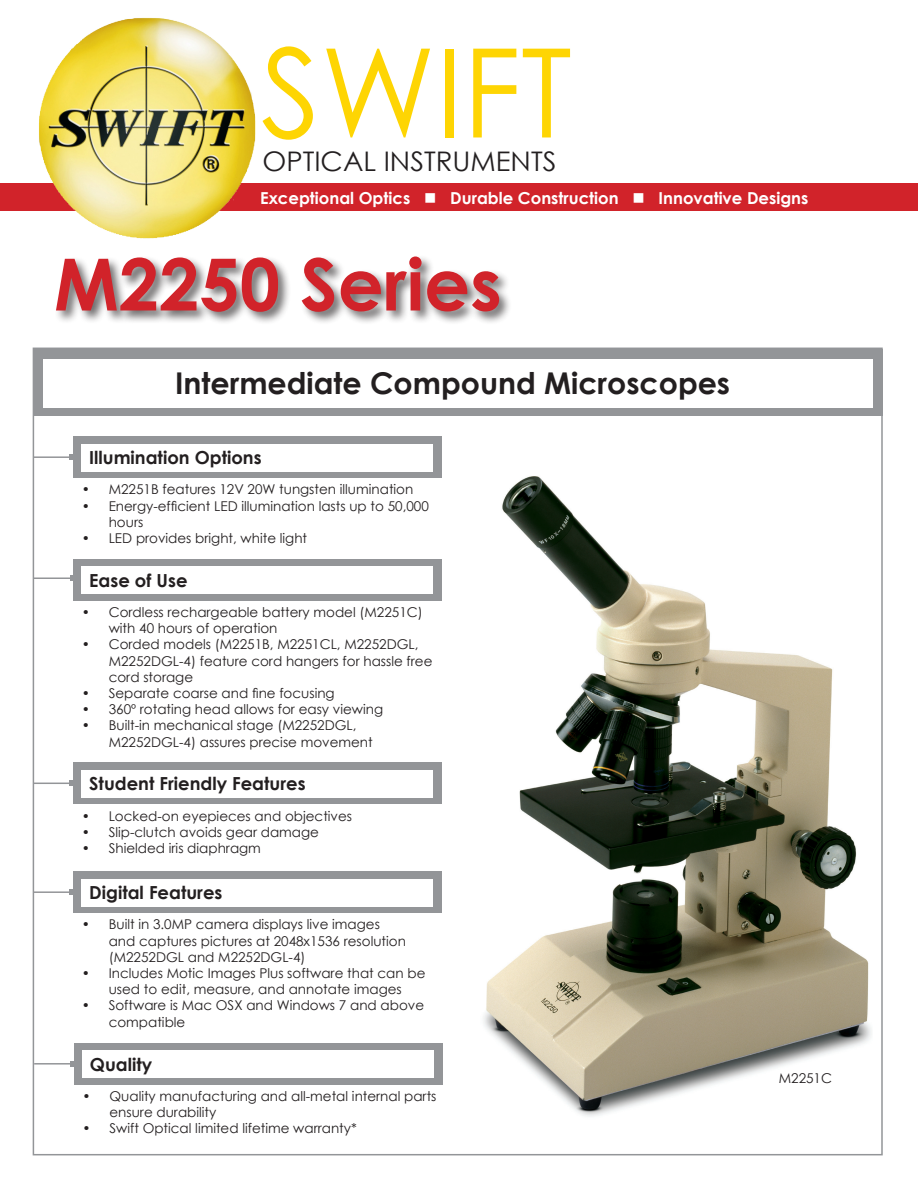
<style>
.page{position:relative;width:918px;height:1188px;background:#fff}
.page>*{position:absolute;margin:0;border:0;box-sizing:border-box;transform-origin:0 0}
.t1{font:123.6px "Century Gothic";color:#fed503}
.t2{font:700 72px "Century Gothic";color:#d1232a}
.t3{font:700 30px "Century Gothic";color:#231f20}
.t4{font:27px "Century Gothic";color:#231f20}
.t5{font:700 18px "Century Gothic";color:#231f20}
.t6{font:700 16.5px "Century Gothic";color:#fff}
.t7{font:13.5px/16.2px "Century Gothic";color:#231f20}
</style>
<div class="page">
<div style="left:0;top:184px;width:918px;height:27px;background:#d1232a"></div>
<img style="left:33px;top:17px;width:229px;height:222px">
<img style="left:483px;top:476px;width:389px;height:641px">
<div style="left:54px;top:254px;width:458px;height:71px;background:#231f20;opacity:.65"></div>
<div style="left:33px;top:349px;width:850px;height:67px;background:#939598"></div>
<div style="left:43px;top:359px;width:829px;height:48px;background:#fff"></div>
<hr style="left:33px;top:456px;width:39px;height:2px;background:#939598">
<svg style="left:69px;top:454px;width:5px;height:6px"></svg>
<div style="left:74px;top:436px;width:368px;height:42px;background:#939598"></div>
<div style="left:82px;top:444px;width:351px;height:27px;background:#fff"></div>
<hr style="left:34px;top:577px;width:39px;height:2px;background:#939598">
<svg style="left:70px;top:575px;width:4px;height:6px"></svg>
<div style="left:74px;top:559px;width:368px;height:41px;background:#939598"></div>
<div style="left:82px;top:567px;width:351px;height:27px;background:#fff"></div>
<hr style="left:33px;top:783px;width:39px;height:1px;background:#939598">
<svg style="left:69px;top:780px;width:5px;height:6px"></svg>
<div style="left:74px;top:763px;width:368px;height:41px;background:#939598"></div>
<div style="left:82px;top:770px;width:351px;height:27px;background:#fff"></div>
<hr style="left:33px;top:891px;width:39px;height:2px;background:#939598">
<svg style="left:69px;top:889px;width:5px;height:6px"></svg>
<div style="left:74px;top:872px;width:368px;height:41px;background:#939598"></div>
<div style="left:82px;top:879px;width:351px;height:27px;background:#fff"></div>
<hr style="left:34px;top:1063px;width:39px;height:2px;background:#939598">
<svg style="left:70px;top:1061px;width:5px;height:6px"></svg>
<div style="left:75px;top:1043px;width:368px;height:41px;background:#939598"></div>
<div style="left:82px;top:1051px;width:352px;height:27px;background:#fff"></div>
<p class="t1" style="left:261px;top:6px;width:313px">SWIFT</p>
<p class="t4" style="left:262px;top:142px;width:296px">OPTICAL INSTRUMENTS</p>
<p class="t6" style="left:260px;top:185px;width:550px">Exceptional Optics ■ Durable Construction ■ Innovative Designs</p>
<p class="t2" style="left:54px;top:230px;width:449px">M2250 Series</p>
<p class="t3" style="left:175px;top:361px;width:556px">Intermediate Compound Microscopes</p>
<p class="t5" style="left:89px;top:444px;width:174px">Illumination Options</p>
<p class="t7" style="left:82px;top:481px;width:333px">• M2251B features 12V 20W tungsten illumination</p>
<p class="t7" style="left:109px;top:497px;width:322px;text-indent:-27px">• Energy-efficient LED illumination lasts up to 50,000 hours</p>
<p class="t7" style="left:82px;top:530px;width:227px">• LED provides bright, white light</p>
<p class="t5" style="left:89px;top:567px;width:100px">Ease of Use</p>
<p class="t7" style="left:109px;top:604px;width:316px;text-indent:-27px">• Cordless rechargeable battery model (M2251C) with 40 hours of operation</p>
<p class="t7" style="left:109px;top:636px;width:325px;text-indent:-27px">• Corded models (M2251B, M2251CL, M2252DGL,<br>M2252DGL-4) feature cord hangers for hassle free cord storage</p>
<p class="t7" style="left:82px;top:685px;width:254px">• Separate coarse and fine focusing</p>
<p class="t7" style="left:82px;top:701px;width:303px">• 360º rotating head allows for easy viewing</p>
<p class="t7" style="left:109px;top:717px;width:266px;text-indent:-27px">• Built-in mechanical stage (M2252DGL,<br>M2252DGL-4) assures precise movement</p>
<p class="t5" style="left:89px;top:770px;width:218px">Student Friendly Features</p>
<p class="t7" style="left:82px;top:808px;width:272px">• Locked-on eyepieces and objectives</p>
<p class="t7" style="left:82px;top:824px;width:239px">• Slip-clutch avoids gear damage</p>
<p class="t7" style="left:82px;top:840px;width:181px">• Shielded iris diaphragm</p>
<p class="t5" style="left:89px;top:879px;width:135px">Digital Features</p>
<p class="t7" style="left:109px;top:916px;width:299px;text-indent:-27px">• Built in 3.0MP camera displays live images and captures pictures at 2048x1536 resolution (M2252DGL and M2252DGL-4)</p>
<p class="t7" style="left:82px;top:965px;width:345px;text-align:center">• Includes Motic Images Plus software that can be used to edit, measure, and annotate images</p>
<p class="t7" style="left:109px;top:997px;width:317px;text-indent:-27px">• Software is Mac OSX and Windows 7 and above compatible</p>
<p class="t5" style="left:90px;top:1051px;width:64px">Quality</p>
<p class="t7" style="left:109px;top:1088px;width:329px;text-indent:-27px">• Quality manufacturing and all-metal internal parts ensure durability</p>
<p class="t7" style="left:82px;top:1120px;width:276px">• Swift Optical limited lifetime warranty*</p>
<p class="t7" style="left:779px;top:1070px;width:55px">M2251C</p>
</div>
